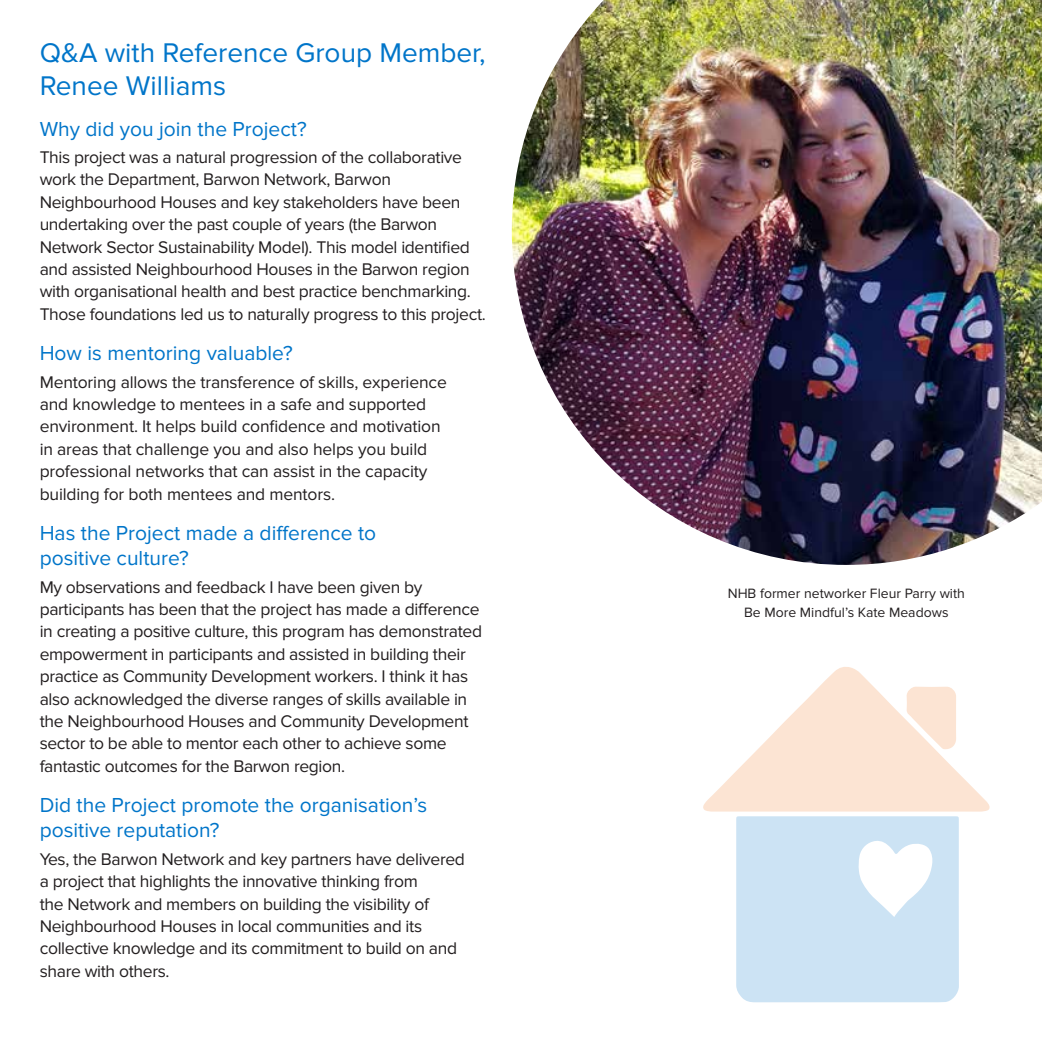
<style>
.page{position:relative;width:1042px;height:1042px;background:#fff}
.page>*{position:absolute;margin:0;border:0;box-sizing:border-box;transform-origin:0 0}
.t1{font:28px/33.6px "Proxima Nova";color:#0075c9}
.t2{font:21px/25.2px "Proxima Nova";color:#0075c9}
.t3{font:17.5px/22.4px "Proxima Nova";letter-spacing:-.02em;color:#231f20}
.t4{font:14px/19.2px "Proxima Nova";color:#231f20;text-align:center}
</style>
<div class="page">
<img style="left:512px;top:0;width:530px;height:565px">
<svg style="left:703px;top:667px;width:287px;height:335px"></svg>
<h1 class="t1" style="left:40px;top:36px;width:447px">Q&amp;A with Reference Group Member,<br>Renee Williams</h1>
<p class="t2" style="left:40px;top:116px;width:268px">Why did you join the Project?</p>
<p class="t3" style="left:40px;top:146px;width:448px">This project was a natural progression of the collaborative work the Department, Barwon Network, Barwon Neighbourhood Houses and key stakeholders have been undertaking over the past couple of years (the Barwon Network Sector Sustainability Model). This model identified and assisted Neighbourhood Houses in the Barwon region with organisational health and best practice benchmarking.<br>Those foundations led us to naturally progress to this project.</p>
<p class="t2" style="left:40px;top:341px;width:255px">How is mentoring valuable?</p>
<p class="t3" style="left:40px;top:371px;width:409px">Mentoring allows the transference of skills, experience and knowledge to mentees in a safe and supported environment. It helps build confidence and motivation in areas that challenge you and also helps you build professional networks that can assist in the capacity building for both mentees and mentors.</p>
<p class="t2" style="left:40px;top:521px;width:338px">Has the Project made a difference to positive culture?</p>
<p class="t3" style="left:40px;top:576px;width:444px">My observations and feedback I have been given by participants has been that the project has made a difference in creating a positive culture, this program has demonstrated empowerment in participants and assisted in building their practice as Community Development workers. I think it has also acknowledged the diverse ranges of skills available in the Neighbourhood Houses and Community Development sector to be able to mentor each other to achieve some fantastic outcomes for the Barwon region.</p>
<p class="t2" style="left:40px;top:793px;width:389px">Did the Project promote the organisation’s positive reputation?</p>
<p class="t3" style="left:40px;top:848px;width:427px">Yes, the Barwon Network and key partners have delivered a project that highlights the innovative thinking from<br>the Network and members on building the visibility of Neighbourhood Houses in local communities and its collective knowledge and its commitment to build on and share with others.</p>
<p class="t4" style="left:728px;top:584px;width:239px">NHB former networker Fleur Parry with<br>Be More Mindful’s Kate Meadows</p>
</div>
